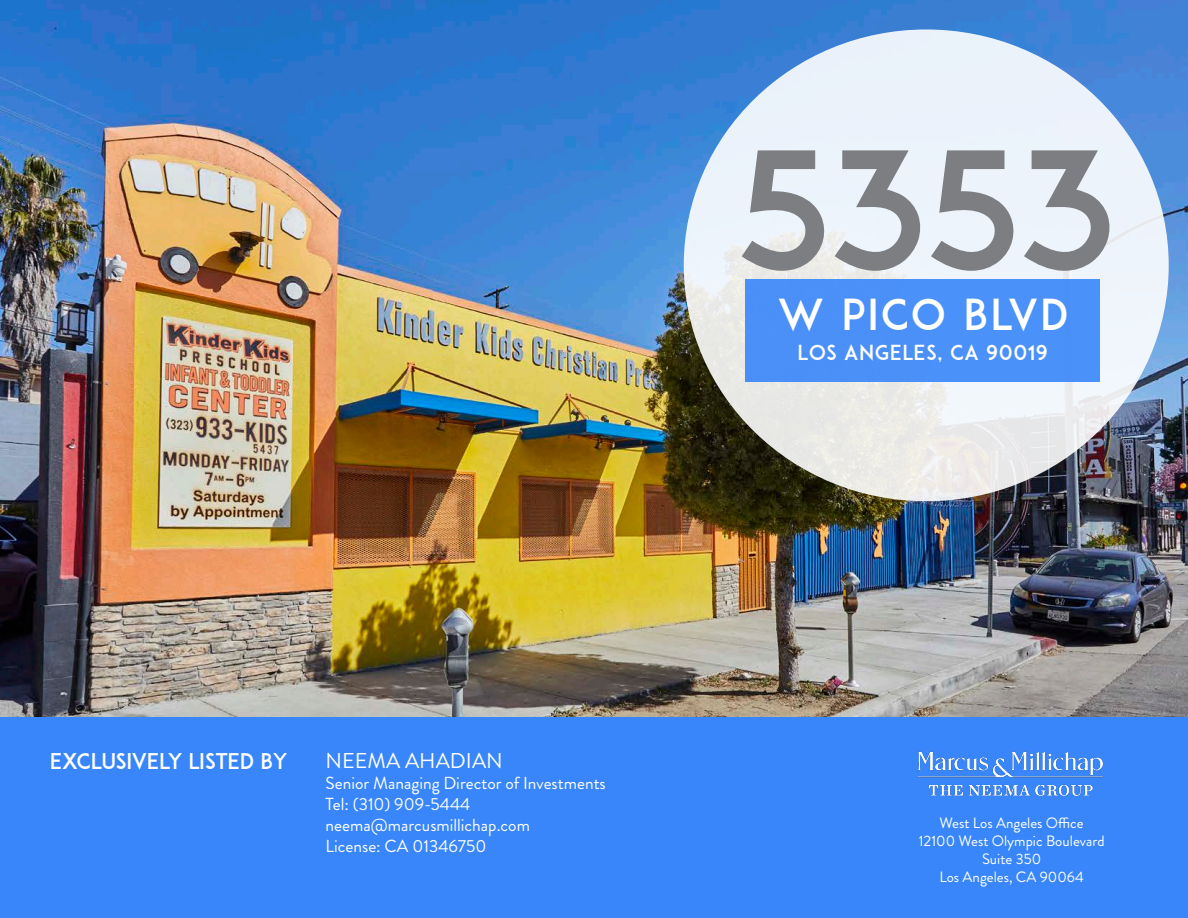
<style>
.page{position:relative;width:1188px;height:918px;background:#fff}
.page>*{position:absolute;margin:0;border:0;box-sizing:border-box;transform-origin:0 0}
.t1{font:162.15px "ADAM.CGPRO";color:#7c7e81}
.Paragraph_Style_2{font:42.3px "ADAM.CGPRO";letter-spacing:.05em;color:#fff}
.Paragraph_Style_2-2{font:21.45px "ADAM.CGPRO";letter-spacing:-.01em;color:#fff}
.t2{font:21.45px "Brandon Grotesque";color:#fff}
.Paragraph_Style_2-3{font:20.55px "ADAM.CGPRO";letter-spacing:.03em;color:#fff}
.t3{font:17.4px/20.9px "Brandon Grotesque";color:#fff}
.t4{font:15px "Brandon Grotesque";color:#fff}
</style>
<div class="page">
<img style="left:0;top:0;width:1188px;height:717px">
<div style="left:684px;top:29px;width:485px;height:472px;background:linear-gradient(to bottom,#eaf4ff,#eeedea);border-radius:50%"></div>
<div style="left:746px;top:279px;width:354px;height:103px;background:#4a90f8"></div>
<div style="left:0;top:717px;width:1188px;height:201px;background:#3886fa"></div>
<img style="left:917px;top:751px;width:186px;height:45px">
<p class="t1" style="left:734px;top:113px;width:385px">5353</p>
<p class="Paragraph_Style_2" style="left:777px;top:289px;width:293px">W PICO BLVD</p>
<p class="Paragraph_Style_2-3" style="left:798px;top:340px;width:252px">LOS ANGELES, CA 90019</p>
<p class="Paragraph_Style_2-2" style="left:50px;top:748px;width:239px">EXCLUSIVELY LISTED BY</p>
<p class="t2" style="left:326px;top:746px;width:179px">NEEMA AHADIAN</p>
<p class="t3" style="left:326px;top:773px;width:282px">Senior Managing Director of Investments</p>
<p class="t3" style="left:326px;top:794px;width:206px">Tel: (310) 909-5444 neema@marcusmillichap.com</p>
<p class="t3" style="left:326px;top:836px;width:162px">License: CA 01346750</p>
<p class="t4" style="left:940px;top:813px;width:146px">West Los Angeles Office</p>
<p class="t4" style="left:919px;top:831px;width:187px">12100 West Olympic Boulevard</p>
<p class="t4" style="left:982px;top:849px;width:61px">Suite 350</p>
<p class="t4" style="left:939px;top:867px;width:146px">Los Angeles, CA 90064</p>
</div>
